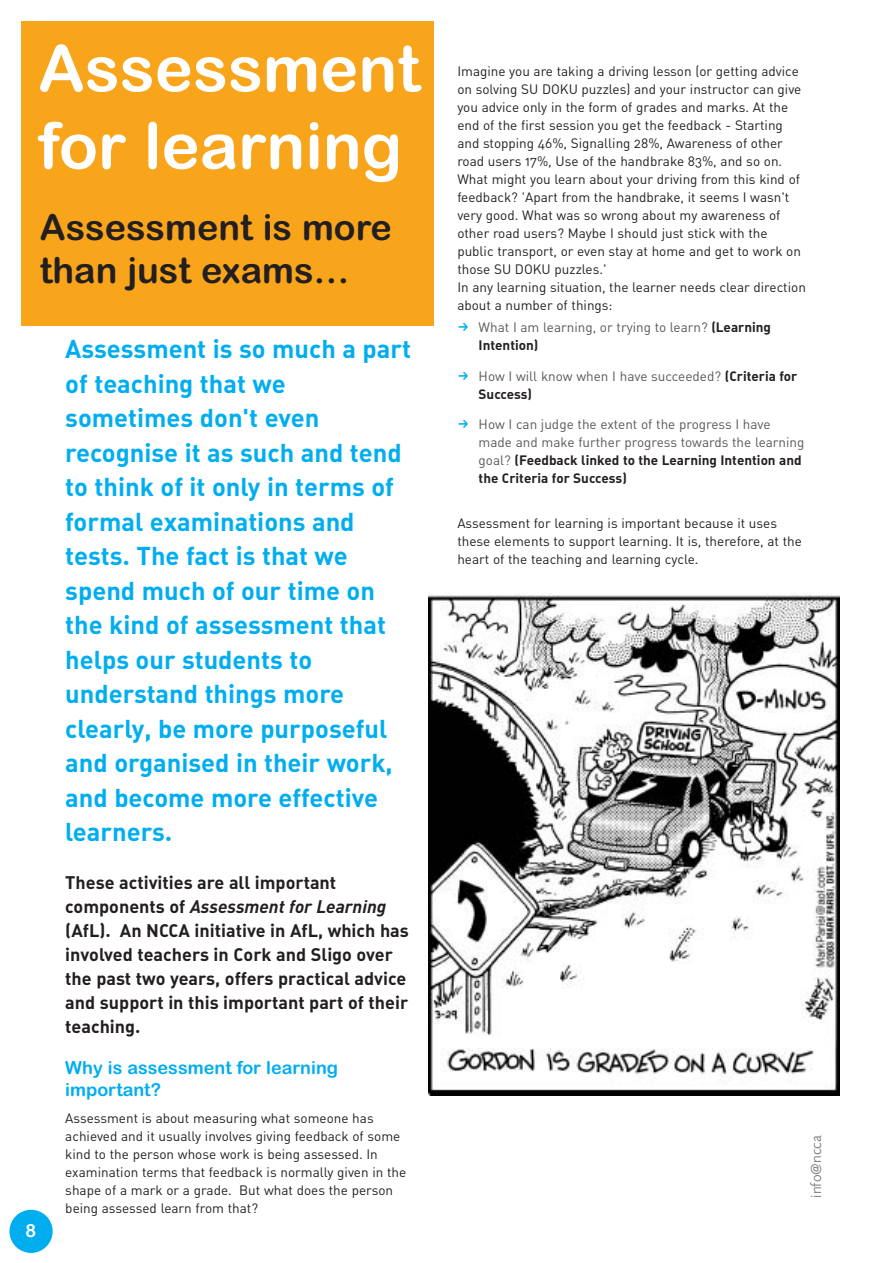
<style>
.page{position:relative;width:893px;height:1263px;background:#fff}
.page>*{position:absolute;margin:0;border:0;box-sizing:border-box;transform-origin:0 0}
.t1{font:64.5px/77.4px "Arial Rounded MT Bold";color:#fff}
.t2{font:36px/43.2px "Arial Rounded MT Bold";color:#231f20}
.t3{font:25.5px/34.5px "DIN Bold Alternate";color:#00aeef}
.t4{font:18px/24px "DIN Bold Alternate";color:#231f20}
.t5{font:18px/22.5px "Arial Rounded MT Bold";color:#00aeef}
.t6{font:italic 700 18px "DIN";color:#231f20}
.t7{font:18px "Arial Rounded MT Bold";color:#fff}
.t8{font:15px "Foundry Sans";color:#808285}
.t9{font:13.5px/18px "DIN Regular Alternate";color:#231f20}
.t10{font:13.5px/18px "DIN Regular Alternate";color:#57585a}
.t11{font:13.5px/18px "DIN Bold Alternate";color:#231f20}
.s1{font-family:"DIN Bold Alternate";font-weight:400;font-style:normal}
.s2{font-family:"FF Dingbests";font-size:15px;color:#00aeef}
.s3{font-family:"DIN Bold Alternate";color:#231f20}
.s4{font-family:"DIN Regular Alternate";color:#57585a}
</style>
<div class="page">
<div style="left:9px;top:1210px;width:44px;height:43px;background:#00aeef;border-radius:50%"></div>
<div style="left:21px;top:21px;width:413px;height:305px;background:#f9a51b"></div>
<img style="left:428px;top:595px;width:411px;height:501px">
<h1 class="t1" style="left:38px;top:36px;width:383px">Assessment for learning</h1>
<h2 class="t2" style="left:40px;top:209px;width:353px">Assessment is more than just exams…</h2>
<h3 class="t7" style="left:25px;top:1224px;width:12px">8</h3>
<p class="t3" style="left:65px;top:334px;width:347px">Assessment is so much a part of teaching that we sometimes don't even recognise it as such and tend to think of it only in terms of formal examinations and tests. The fact is that we spend much of our time on the kind of assessment that helps our students to understand things more clearly, be more purposeful and organised in their work, and become more effective learners.</p>
<h3 class="t4" style="left:65px;top:872px;width:272px">These activities are all important</h3>
<h3 class="t6" style="left:65px;top:900px;width:322px"><span class="s1">components of</span> Assessment for Learning</h3>
<h3 class="t4" style="left:65px;top:920px;width:345px">(AfL). An NCCA initiative in AfL, which has involved teachers in Cork and Sligo over the past two years, offers practical advice and support in this important part of their teaching.</h3>
<h3 class="t5" style="left:65px;top:1058px;width:274px">Why is assessment for learning important?</h3>
<p class="t9" style="left:65px;top:1110px;width:342px">Assessment is about measuring what someone has achieved and it usually involves giving feedback of some kind to the person whose work is being assessed. In examination terms that feedback is normally given in the shape of a mark or a grade. But what does the person being assessed learn from that?</p>
<p class="t9" style="left:457px;top:63px;width:350px">Imagine you are taking a driving lesson (or getting advice on solving SU DOKU puzzles) and your instructor can give you advice only in the form of grades and marks. At the end of the first session you get the feedback - Starting and stopping 46%, Signalling 28%, Awareness of other road users 17%, Use of the handbrake 83%, and so on.<br>What might you learn about your driving from this kind of feedback? 'Apart from the handbrake, it seems I wasn't very good. What was so wrong about my awareness of other road users? Maybe I should just stick with the public transport, or even stay at home and get to work on those SU DOKU puzzles.'<br>In any learning situation, the learner needs clear direction about a number of things:</p>
<p class="t10" style="left:457px;top:320px;width:315px"><span class="s2">f</span> What I am learning, or trying to learn? <span class="s3">(Learning</span></p>
<p class="t11" style="left:478px;top:337px;width:61px">Intention)</p>
<p class="t10" style="left:457px;top:368px;width:341px"><span class="s2">f</span> How I will know when I have succeeded? <span class="s3">(Criteria for</span></p>
<p class="t11" style="left:478px;top:386px;width:55px">Success)</p>
<p class="t10" style="left:478px;top:417px;width:327px;text-indent:-21px"><span class="s2">f</span> How I can judge the extent of the progress I have made and make further progress towards the learning</p>
<p class="t11" style="left:478px;top:453px;width:324px"><span class="s4">goal?</span> (Feedback linked to the Learning Intention and the Criteria for Success)</p>
<p class="t9" style="left:457px;top:516px;width:346px">Assessment for learning is important because it uses these elements to support learning. It is, therefore, at the heart of the teaching and learning cycle.</p>
<p class="t8" style="left:810px;top:1198px;width:64px;rotate:-90deg">info@ncca</p>
</div>
